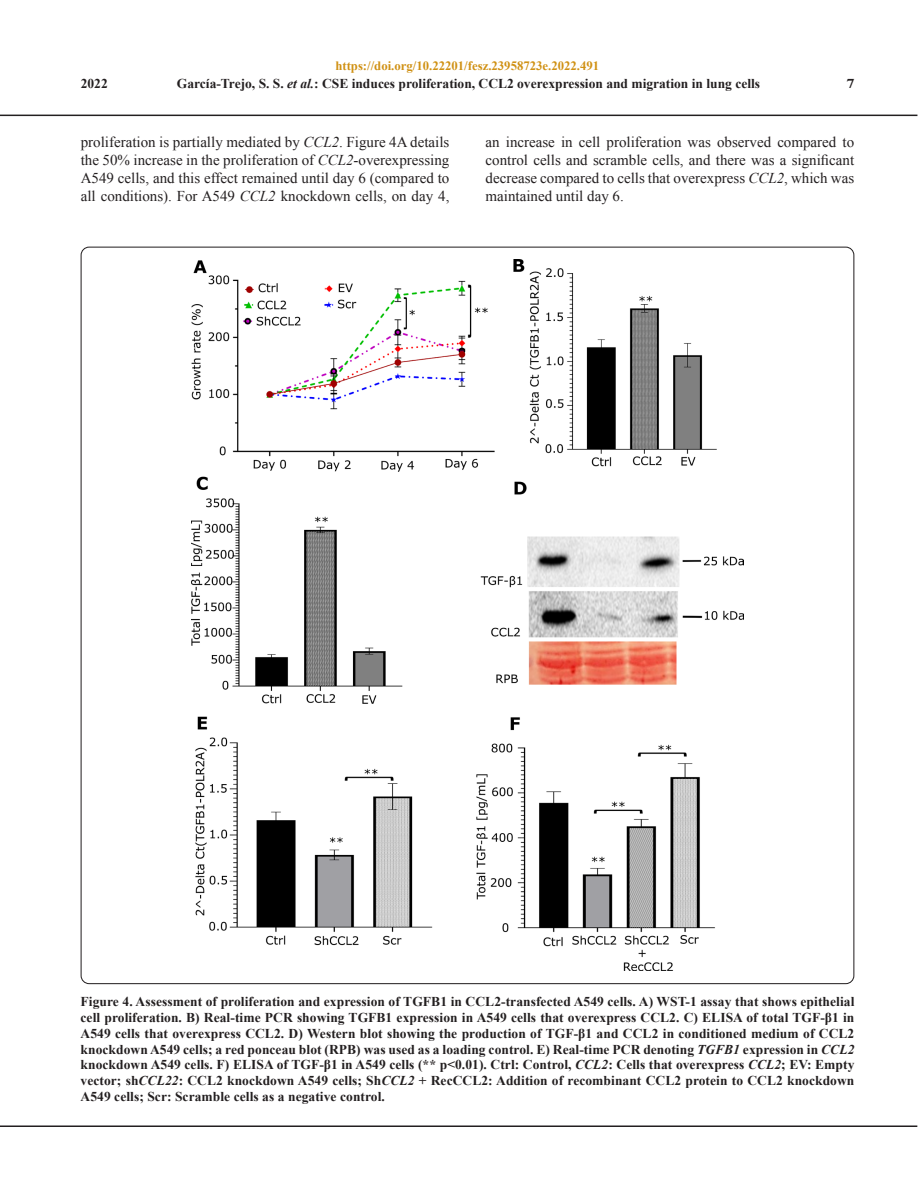
<style>
.page{position:relative;width:918px;height:1188px;background:#fff}
.page>*{position:absolute;margin:0;border:0;box-sizing:border-box;transform-origin:0 0}
.texto_ingles{font:15px/18px "Times New Roman";color:#231f20;text-align:justify}
.tit_figura_ingles{font:700 13.5px/15.8px "Times New Roman";color:#231f20;text-align:justify}
.tit_figura_ingles-2{font:700 13.5px "Times New Roman";color:#231f20;scale:1.2 1}
.t1{font:700 12.75px "Times New Roman";color:#d09114}
.s1{font-style:italic}
</style>
<div class="page">
<hr style="left:0;top:115px;width:917px;height:1px;background:#231f20">
<hr style="left:0;top:1125px;width:917px;height:2px;background:#231f20">
<img style="left:191px;top:260px;width:553px;height:711px">
<p class="t1" style="left:335px;top:57px;width:265px">https://doi.org/10.22201/fesz.23958723e.2022.491</p>
<p class="tit_figura_ingles" style="left:81px;top:76px;width:28px">2022</p>
<p class="tit_figura_ingles" style="left:177px;top:76px;width:585px">García-Trejo, S. S. <span class="s1">et al.</span>: CSE induces proliferation, CCL2 overexpression and migration in lung cells</p>
<p class="tit_figura_ingles-2" style="left:847px;top:75px;width:8px">7</p>
<p class="texto_ingles" style="left:81px;top:133px;width:370px">proliferation is partially mediated by <span class="s1">CCL2</span>. Figure 4A details the 50% increase in the proliferation of <span class="s1">CCL2</span>-overexpressing A549 cells, and this effect remained until day 6 (compared to all conditions). For A549 <span class="s1">CCL2</span> knockdown cells, on day 4,</p>
<p class="texto_ingles" style="left:486px;top:133px;width:370px">an increase in cell proliferation was observed compared to control cells and scramble cells, and there was a significant decrease compared to cells that overexpress <span class="s1">CCL2</span>, which was maintained until day 6.</p>
<p class="tit_figura_ingles" style="left:81px;top:994px;width:775px">Figure 4. Assessment of proliferation and expression of TGFB1 in CCL2-transfected A549 cells. A) WST-1 assay that shows epithelial cell proliferation. B) Real-time PCR showing TGFB1 expression in A549 cells that overexpress CCL2. C) ELISA of total TGF-β1 in A549 cells that overexpress CCL2. D) Western blot showing the production of TGF-β1 and CCL2 in conditioned medium of CCL2 knockdown A549 cells; a red ponceau blot (RPB) was used as a loading control. E) Real-time PCR denoting <span class="s1">TGFB1</span> expression in <span class="s1">CCL2 </span>knockdown A549 cells. F) ELISA of TGF-β1 in A549 cells (** p˂0.01). Ctrl: Control, <span class="s1">CCL2</span>: Cells that overexpress <span class="s1">CCL2</span>; EV: Empty vector; sh<span class="s1">CCL22</span>: CCL2 knockdown A549 cells; Sh<span class="s1">CCL2</span> + RecCCL2: Addition of recombinant CCL2 protein to CCL2 knockdown A549 cells; Scr: Scramble cells as a negative control.</p>
</div>
